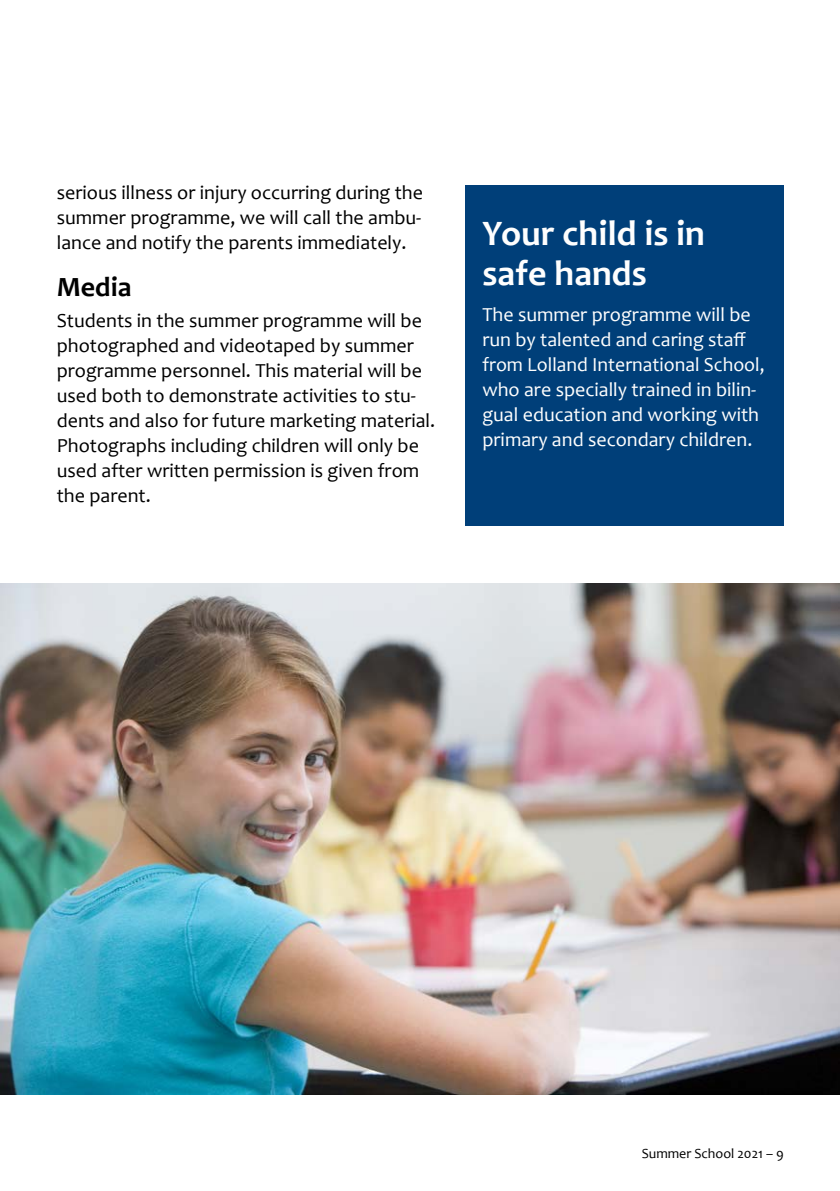
<style>
.page{position:relative;width:840px;height:1191px;background:#fff}
.page>*{position:absolute;margin:0;border:0;box-sizing:border-box;transform-origin:0 0}
.M65-overskrift{font:700 36px/40px "Candara";color:#fefefe}
.A5-mellemrubrik{font:700 28px "Candara";color:#000}
.A5-Brødtekst{font:20px/25px "Candara";color:#000;text-align:justify}
.M65-Brødtekst{font:20px/25px "Candara";color:#fefefe}
.t1{font:14px "Candara";color:#000}
</style>
<div class="page">
<div style="left:465px;top:185px;width:318px;height:340px;background:#003f79"></div>
<img style="left:0;top:583px;width:839px;height:511px">
<p class="A5-Brødtekst" style="left:57px;top:180px;width:367px">serious illness or injury occurring during the summer programme, we will call the ambu&shy;lance and notify the parents immediately.</p>
<h3 class="A5-mellemrubrik" style="left:57px;top:269px;width:76px">Media</h3>
<p class="A5-Brødtekst" style="left:57px;top:308px;width:380px;text-align:left">Students in the summer programme will be photographed and videotaped by summer programme personnel. This material will be used both to demonstrate activities to stu&shy;dents and also for future marketing material.<br>Photographs including children will only be used after written permission is given from the parent.</p>
<h2 class="M65-overskrift" style="left:482px;top:213px;width:224px">Your child is in safe hands</h2>
<p class="M65-Brødtekst" style="left:482px;top:302px;width:283px">The summer programme will be run by talented and caring staff from Lolland International School, who are specially trained in bilin&shy;gual education and working with primary and secondary children.</p>
<p class="t1" style="left:641px;top:1144px;width:144px">Summer School 2021 – 9</p>
</div>
